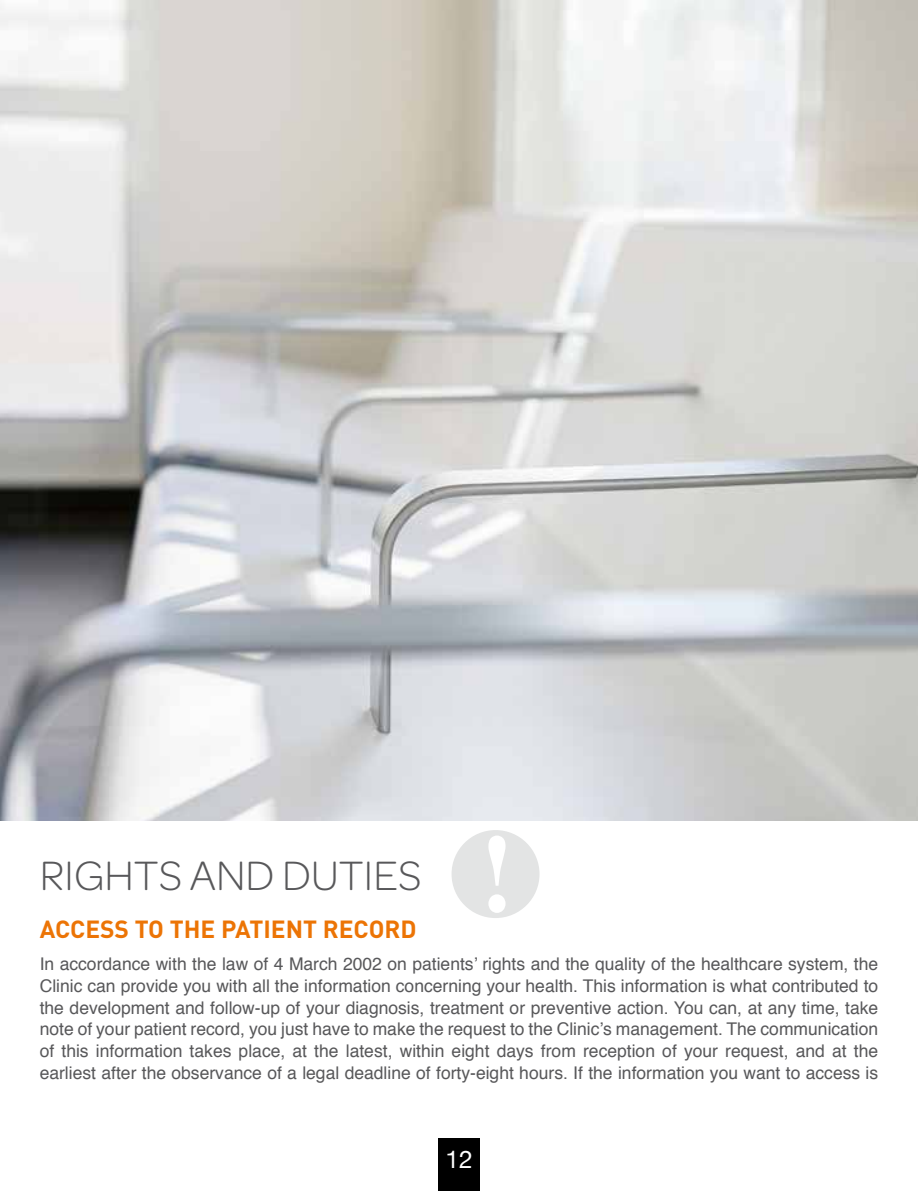
<style>
.page{position:relative;width:918px;height:1191px;background:#fff}
.page>*{position:absolute;margin:0;border:0;box-sizing:border-box;transform-origin:0 0}
.t1{font:300 43.75px "Omnes";color:#58585a}
.t2{font:700 24.5px "DIN";color:#ec7405}
.t3{font:24.5px "Helvetica Neue";color:#fff}
.t4{font:17.5px/21.9px "Helvetica";color:#58585a;text-align:justify}
</style>
<div class="page">
<div style="left:438px;top:1138px;width:42px;height:53px;background:#000"></div>
<img style="left:0;top:0;width:917px;height:820px">
<div style="left:451px;top:830px;width:88px;height:88px;background:#e3e4e4;border-radius:50%"></div>
<svg style="left:488px;top:835px;width:17px;height:78px"></svg>
<h1 class="t1" style="left:40px;top:851px;width:383px">RIGHTS AND DUTIES</h1>
<h2 class="t2" style="left:40px;top:913px;width:378px">ACCESS TO THE PATIENT RECORD</h2>
<p class="t4" style="left:40px;top:953px;width:840px">In accordance with the law of 4 March 2002 on patients’ rights and the quality of the healthcare system, the Clinic can provide you with all the information concerning your health. This information is what contributed to the development and follow-up of your diagnosis, treatment or preventive action. You can, at any time, take note of your patient record, you just have to make the request to the Clinic’s management. The communication of this information takes place, at the latest, within eight days from reception of your request, and at the earliest after the observance of a legal deadline of forty-eight hours. If the information you want to access is</p>
<h2 class="t3" style="left:445px;top:1141px;width:29px">12</h2>
</div>
